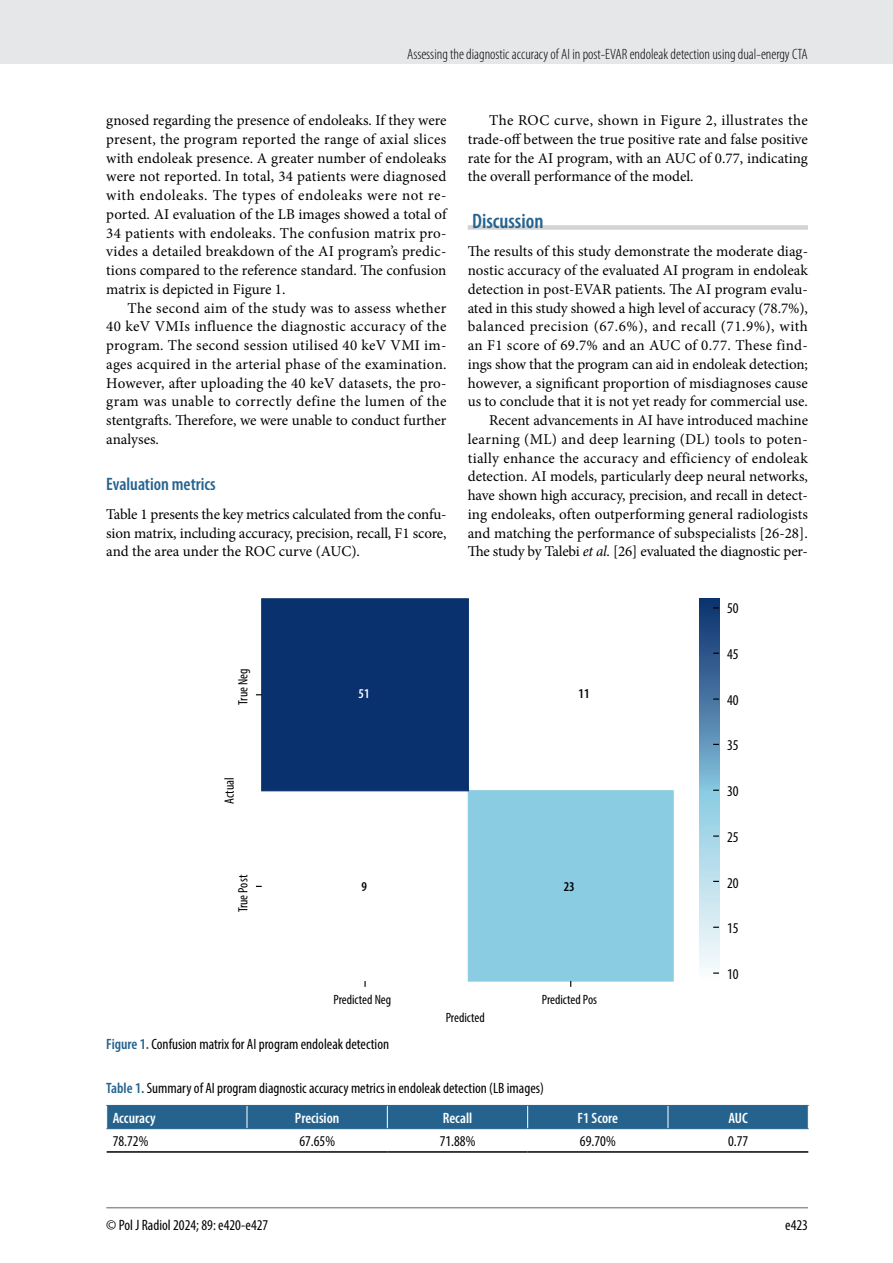
<style>
.page{position:relative;width:893px;height:1263px;background:#fff}
.page>*{position:absolute;margin:0;border:0;box-sizing:border-box;transform-origin:0 0}
.t1{font:600 condensed 21px "Myriad Pro";color:#25638e}
.t2{font:600 condensed 18px "Myriad Pro";color:#25638e}
.t3{font:15px/18.8px "Minion Pro";color:#000;text-align:justify}
.t4{font:condensed 15px/30px "Myriad Pro";color:#000}
.t5{font:300 condensed 15px "Myriad Pro";color:#000}
.t6{font:600 condensed 15px "Myriad Pro";color:#fff}
.t7{font:condensed 13.5px "Myriad Pro";color:#000}
.t8{font:600 condensed 13.5px "Myriad Pro";color:#000}
.t9{font:600 condensed 13.5px "Myriad Pro";color:#fff}
.s1{font-style:italic}
.s2{font-weight:600;color:#25638e}
.s3{font-weight:600;color:#fff}
</style>
<div class="page">
<div style="left:0;top:0;width:893px;height:64px;background:#e6e7e8"></div>
<hr style="left:106px;top:1207px;width:702px;height:1px;background:#939598">
<svg style="left:699px;top:599px;width:20px;height:369px;background:#7fa8c5"></svg>
<div style="left:468px;top:790px;width:206px;height:191px;background:#8acde3;border:1px solid #8acde3"></div>
<div style="left:261px;top:598px;width:208px;height:193px;background:#09316e;border:1px solid #09316e"></div>
<svg style="left:713px;top:698px;width:6px;height:2px"></svg>
<svg style="left:713px;top:835px;width:6px;height:2px"></svg>
<svg style="left:713px;top:972px;width:6px;height:2px"></svg>
<svg style="left:364px;top:981px;width:2px;height:6px"></svg>
<div style="left:468px;top:225px;width:340px;height:5px;background:#d1d3d4"></div>
<hr style="left:107px;top:1151px;width:140px;height:2px;background:#000">
<hr style="left:247px;top:1151px;width:140px;height:2px;background:#000">
<hr style="left:387px;top:1151px;width:141px;height:2px;background:#000">
<hr style="left:528px;top:1151px;width:140px;height:2px;background:#000">
<hr style="left:668px;top:1151px;width:140px;height:2px;background:#000">
<div style="left:106px;top:1105px;width:703px;height:24px;background:#25638e"></div>
<p class="t5" style="left:407px;top:45px;width:402px">Assessing the diagnostic accuracy of AI in post-EVAR endoleak detection using dual-energy CTA</p>
<p class="t3" style="left:106px;top:111px;width:342px">gnosed regarding the presence of endoleaks. If they were present, the program reported the range of axial slices with endoleak presence. A greater number of endoleaks were not reported. In total, 34 patients were diagnosed with endoleaks. The types of endoleaks were not re&shy;ported. AI evaluation of the LB images showed a total of 34 patients with endoleaks. The confusion matrix pro&shy;vides a detailed breakdown of the AI program’s predic&shy;tions compared to the reference standard. The confusion matrix is depicted in Figure 1.</p>
<p class="t3" style="left:106px;top:298px;width:342px;text-indent:21px">The second aim of the study was to assess whether 40 keV VMIs influence the diagnostic accuracy of the program. The second session utilised 40 keV VMI im&shy;ages acquired in the arterial phase of the examination.<br>However, after uploading the 40 keV datasets, the pro&shy;gram was unable to correctly define the lumen of the stentgrafts. Therefore, we were unable to conduct further analyses.</p>
<p class="t2" style="left:106px;top:473px;width:111px">Evaluation metrics</p>
<p class="t3" style="left:106px;top:505px;width:342px">Table 1 presents the key metrics calculated from the confu&shy;sion matrix, including accuracy, precision, recall, F1 score, and the area under the ROC curve (AUC).</p>
<p class="t7" style="left:235px;top:705px;width:38px;rotate:-90deg">True Neg</p>
<p class="t7" style="left:221px;top:803px;width:28px;rotate:-90deg">Actual</p>
<p class="t7" style="left:235px;top:912px;width:39px;rotate:-90deg">True Post</p>
<p class="t9" style="left:359px;top:685px;width:13px">51</p>
<p class="t8" style="left:361px;top:878px;width:7px">9</p>
<p class="t3" style="left:468px;top:111px;width:342px;text-indent:21px">The ROC curve, shown in Figure 2, illustrates the trade-off between the true positive rate and false positive rate for the AI program, with an AUC of 0.77, indicating the overall performance of the model.</p>
<h1 class="t1" style="left:472px;top:208px;width:73px">Discussion</h1>
<p class="t3" style="left:468px;top:242px;width:342px;text-align:right">The results of this study demonstrate the moderate diag&shy;nostic accuracy of the evaluated AI program in endoleak detection in post-EVAR patients. The AI program evalu&shy;ated in this study showed a high level of accuracy (78.7%), balanced precision (67.6%), and recall (71.9%), with an F1 score of 69.7% and an AUC of 0.77. These find&shy;ings show that the program can aid in endoleak detection; however, a significant proportion of misdiagnoses cause us to conclude that it is not yet ready for commercial use.<br>Recent advancements in AI have introduced machine learning (ML) and deep learning (DL) tools to poten&shy;tially enhance the accuracy and efficiency of endoleak detection. AI models, particularly deep neural networks, have shown high accuracy, precision, and recall in detect&shy;ing endoleaks, often outperforming general radiologists and matching the performance of subspecialists [26-28].<br>The study by Talebi <span class="s1">et al.</span> [26] evaluated the diagnostic per-</p>
<p class="t8" style="left:579px;top:685px;width:13px">11</p>
<p class="t8" style="left:564px;top:878px;width:13px">23</p>
<p class="t4" style="left:727px;top:593px;width:13px">50</p>
<p class="t4" style="left:727px;top:639px;width:13px">45</p>
<p class="t4" style="left:727px;top:684px;width:13px">40</p>
<p class="t4" style="left:727px;top:730px;width:13px">35</p>
<p class="t4" style="left:727px;top:776px;width:13px">30</p>
<p class="t4" style="left:727px;top:822px;width:13px">25</p>
<p class="t4" style="left:727px;top:867px;width:13px">20</p>
<p class="t4" style="left:727px;top:913px;width:13px">15</p>
<p class="t4" style="left:727px;top:959px;width:13px">10</p>
<p class="t7" style="left:333px;top:992px;width:59px">Predicted Neg</p>
<p class="t7" style="left:542px;top:992px;width:57px">Predicted Pos</p>
<p class="t7" style="left:446px;top:1010px;width:41px">Predicted</p>
<p class="t4" style="left:106px;top:1028px;width:284px"><span class="s2">Figure 1.</span> Confusion matrix for AI program endoleak detection</p>
<p class="t4" style="left:113px;top:1072px;width:433px;text-indent:-6px"><span class="s2">Table 1.</span> Summary of AI program diagnostic accuracy metrics in endoleak detection (LB images)<br><span class="s3">Accuracy</span></p>
<p class="t6" style="left:295px;top:1108px;width:46px">Precision</p>
<p class="t6" style="left:443px;top:1108px;width:31px">Recall</p>
<p class="t6" style="left:578px;top:1108px;width:42px">F1 Score</p>
<p class="t6" style="left:728px;top:1108px;width:21px">AUC</p>
<p class="t4" style="left:113px;top:1126px;width:37px">78.72%</p>
<p class="t4" style="left:299px;top:1126px;width:37px">67.65%</p>
<p class="t4" style="left:440px;top:1126px;width:37px">71.88%</p>
<p class="t4" style="left:580px;top:1126px;width:37px">69.70%</p>
<p class="t4" style="left:728px;top:1126px;width:22px">0.77</p>
<p class="t4" style="left:106px;top:1210px;width:164px">© Pol J Radiol 2024; 89: e420-e427</p>
<p class="t4" style="left:785px;top:1210px;width:24px">e423</p>
</div>
